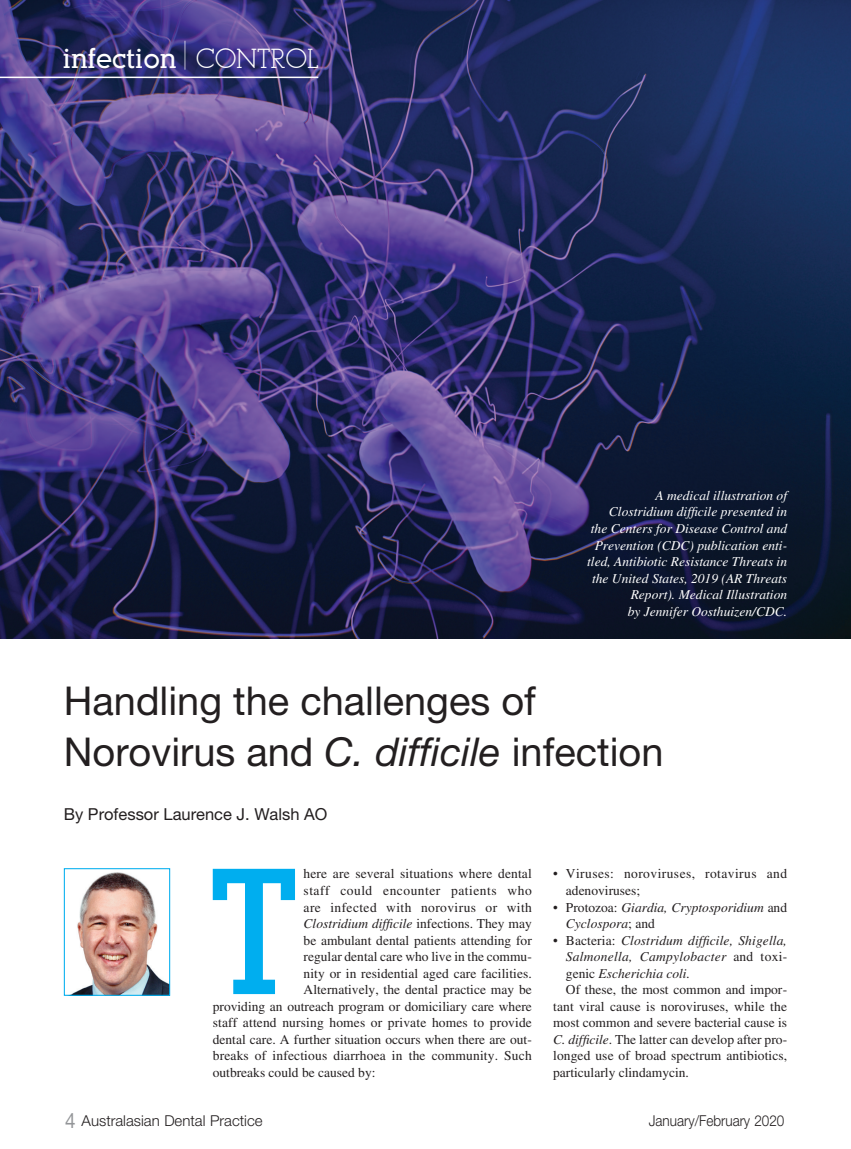
<style>
.page{position:relative;width:851px;height:1149px;background:#fff}
.page>*{position:absolute;margin:0;border:0;box-sizing:border-box;transform-origin:0 0}
.ADP-Body-1st-Par-IC{font:700 175.2px "Alexandria FLF";color:#00aeef}
.ADP-Heading{font:39.75px/51px "Helvetica Neue";color:#231f20}
.t1{font:700 27px "Alexandria FLF";color:#fff}
.ADP-Author-By-Line{font:16.5px "Helvetica Neue";color:#231f20}
.t2{font:300 15px "Helvetica Neue";color:#231f20}
.t3{font:300 15px "Helvetica Neue";color:#231f20;scale:.9 1}
.ADP-Body-1st-Par-IC-2{font:13.5px "Times";letter-spacing:.005em;color:#231f20}
.ADP-Caption{font:italic 13.5px/16.5px "Times";color:#fff;text-align:right}
.ADP-Body-Text{font:13.5px/16.5px "Times";letter-spacing:.01em;color:#231f20;text-align:justify}
.ADP-Body-Text-2{font:italic 13.5px/16.5px "Times";color:#231f20}
.ADP-Body-Text-3{font:13.5px/16.5px "Times";letter-spacing:.03em;color:#231f20}
.ADP-Body-1st-Par-IC-3{font:italic 13.5px "Times";color:#231f20}
.ADP-Body-1st-Par-IC-4{font:13.5px "Times";letter-spacing:.035em;color:#231f20}
.ADP-Body-1st-Par-IC-5{font:13.5px "Times";letter-spacing:.03em;color:#231f20}
.s1{font-weight:400;font-size:36px}
.s2{font-weight:400}
.s3{font-style:italic}
.s4{font-style:normal}
.s5{font-weight:400;font-size:21px;color:#939598}
</style>
<div class="page">
<img style="left:0;top:0;width:850px;height:638px">
<img style="left:66px;top:869px;width:102px;height:124px">
<div style="left:64px;top:867px;width:106px;height:128px;border:1px solid #00aeef"></div>
<hr style="left:0;top:77px;width:318px;height:1px;background:#fff">
<p class="t1" style="left:63px;top:44px;width:258px">infection <span class="s1">|</span> <span class="s2">CONTROL</span></p>
<p class="ADP-Caption" style="left:587px;top:487px;width:201px">A medical illustration of<br>Clostridium difficile presented in<br>the Centers for Disease Control and Prevention (CDC) publication enti&shy;tled, Antibiotic Resistance Threats in the United States, 2019 (AR Threats Report). Medical Illustration<br>by Jennifer Oosthuizen/CDC.</p>
<p class="ADP-Heading" style="left:64px;top:674px;width:601px">Handling the challenges of<br>Norovirus and <span class="s3">C. difficile</span> infection</p>
<p class="ADP-Author-By-Line" style="left:64px;top:804px;width:265px">By Professor Laurence J. Walsh AO</p>
<p class="ADP-Body-1st-Par-IC" style="left:204px;top:839px;width:99px">T</p>
<p class="ADP-Body-1st-Par-IC-2" style="left:303px;top:866px;width:230px">here are several situations where dental</p>
<p class="ADP-Body-1st-Par-IC-4" style="left:303px;top:882px;width:230px">staff could encounter patients who</p>
<p class="ADP-Body-1st-Par-IC-5" style="left:303px;top:899px;width:230px">are infected with norovirus or with</p>
<p class="ADP-Body-1st-Par-IC-3" style="left:303px;top:915px;width:230px">Clostridium difficile <span class="s4">infections. They may</span></p>
<p class="ADP-Body-1st-Par-IC-2" style="left:303px;top:932px;width:230px">be ambulant dental patients attending for</p>
<p class="ADP-Body-1st-Par-IC-2" style="left:303px;top:948px;width:230px">regular dental care who live in the commu-</p>
<p class="ADP-Body-1st-Par-IC-2" style="left:303px;top:965px;width:230px">nity or in residential aged care facilities.</p>
<p class="ADP-Body-1st-Par-IC-2" style="left:303px;top:981px;width:230px">Alternatively, the dental practice may be</p>
<p class="ADP-Body-1st-Par-IC-2" style="left:213px;top:998px;width:320px">providing an outreach program or domiciliary care where</p>
<p class="ADP-Body-1st-Par-IC-2" style="left:213px;top:1014px;width:320px">staff attend nursing homes or private homes to provide</p>
<p class="ADP-Body-1st-Par-IC-2" style="left:213px;top:1031px;width:320px">dental care. A further situation occurs when there are out-</p>
<p class="ADP-Body-1st-Par-IC-2" style="left:213px;top:1047px;width:320px">breaks of infectious diarrhoea in the community. Such</p>
<p class="ADP-Body-1st-Par-IC-2" style="left:213px;top:1064px;width:164px">outbreaks could be caused by:</p>
<p class="ADP-Body-Text-3" style="left:566px;top:865px;width:223px;text-indent:-13px">• Viruses: noroviruses, rotavirus and adenoviruses;</p>
<p class="ADP-Body-Text-2" style="left:566px;top:898px;width:223px;text-indent:-13px"><span class="s4">• Protozoa:</span> Giardia, Cryptosporidium <span class="s4">and<br></span>Cyclospora<span class="s4">; and</span></p>
<p class="ADP-Body-Text-2" style="left:566px;top:931px;width:223px;text-align:justify;text-indent:-13px"><span class="s4">• Bacteria:</span> Clostridum difficile, Shigella, Salmonella, Campylobacter <span class="s4">and toxi&shy;genic</span> Escherichia coli.</p>
<p class="ADP-Body-Text" style="left:553px;top:980px;width:235px;text-indent:13px">Of these, the most common and impor&shy;tant viral cause is noroviruses, while the most common and severe bacterial cause is <span class="s3">C. difficile</span>. The latter can develop after pro&shy;longed use of broad spectrum antibiotics, particularly clindamycin.</p>
<p class="t2" style="left:65px;top:1111px;width:199px"><span class="s5">4</span> Australasian Dental Practice</p>
<p class="t3" style="left:648px;top:1111px;width:152px">January/February 2020</p>
</div>
